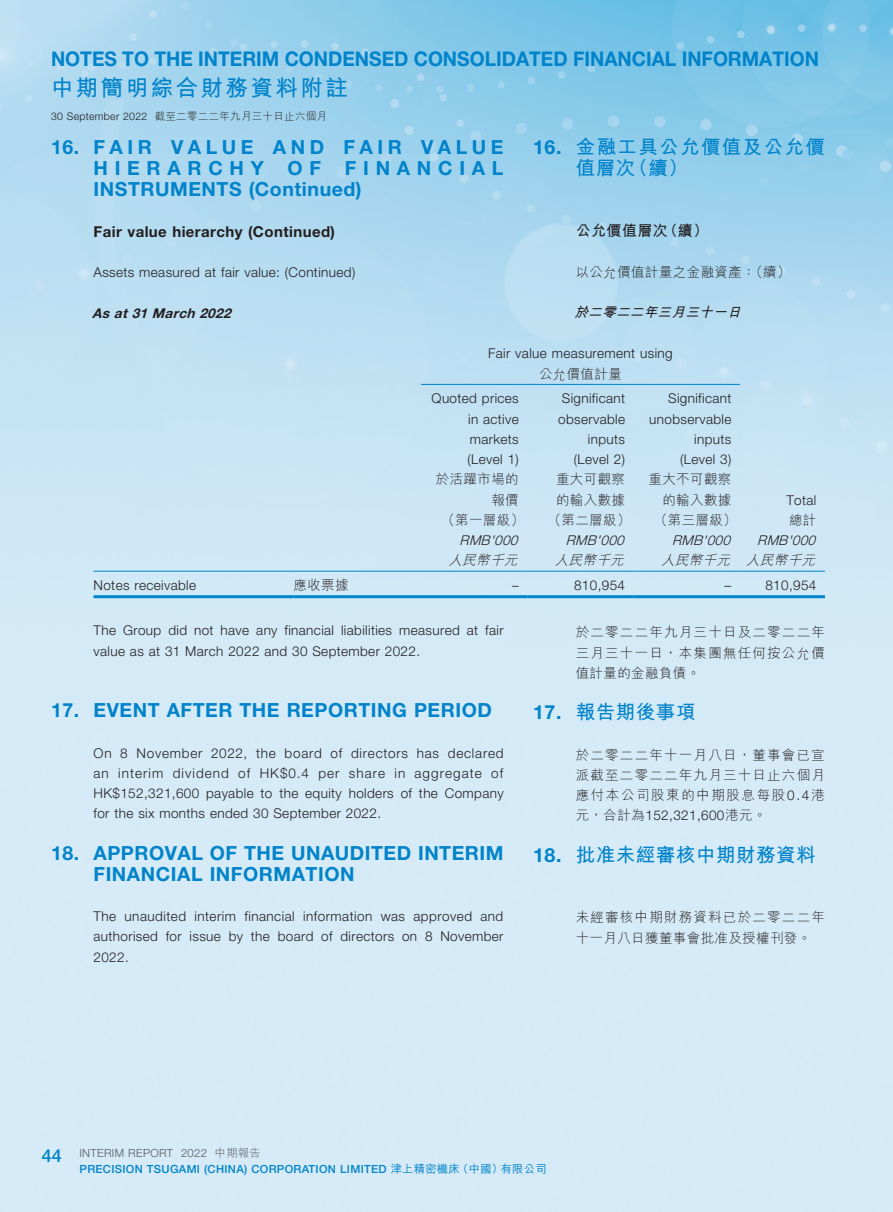
<style>
.page{position:relative;width:893px;height:1212px;background:#fff}
.page>*{position:absolute;margin:0;border:0;box-sizing:border-box;transform-origin:0 0}
.t1{font:700 22.5px "M Hei HK";letter-spacing:.11em;color:#0083ca}
.t2{font:700 20.25px "Helvetica Neue LT Std";color:#0083ca;scale:.95 1}
.t3{font:700 19.5px/21px "Helvetica Neue LT Std";letter-spacing:.03em;color:#0083ca;text-align:justify}
.t4{font:700 19.5px "M Hei HK";letter-spacing:.03em;color:#0083ca}
.t5{font:700 19.5px/21px "M Hei HK";letter-spacing:.07em;color:#0083ca}
.t6{font:700 15px "Helvetica Neue LT Std";letter-spacing:.03em;color:#231f20}
.t7{font:700 15px "M Hei HK";letter-spacing:.03em;color:#231f20}
.t8{font:300 13.5px/20.2px "Helvetica Neue LT Std";letter-spacing:.03em;color:#231f20;text-align:justify}
.t9{font:300 13.5px/20.2px "M Hei HK";letter-spacing:.09em;color:#231f20;text-align:justify}
.t10{font:300 13.5px/20.2px "M Hei HK";letter-spacing:.03em;color:#231f20;text-align:center}
.t11{font:italic 300 13.5px "Helvetica Neue LT Std";color:#231f20}
.t12{font:italic 300 13.5px "M Hei HK";color:#231f20}
.t13{font:italic 700 13.5px "Helvetica Neue LT Std";color:#231f20}
.t14{font:italic 700 13.5px "M Hei HK";color:#231f20}
.t15{font:500 11.25px/16.5px "Helvetica Neue LT Std";letter-spacing:.03em;color:#0083ca}
.t16{font:300 10.5px "M Hei HK";letter-spacing:.03em;color:#231f20}
.s1{font-family:"Helvetica Neue LT Std"}
.s2{font-family:"M Hei HK"}
.s3{font-size:18px}
.s4{font-weight:300;color:#57585a}
.s5{font-family:"M Hei HK";font-weight:300;color:#57585a}
</style>
<div class="page">
<img style="left:0;top:0;width:893px;height:1212px">
<hr style="left:421px;top:384px;width:319px;height:1px;background:#0083ca">
<hr style="left:94px;top:571px;width:199px;height:1px;background:#0083ca">
<hr style="left:293px;top:571px;width:128px;height:1px;background:#0083ca">
<hr style="left:421px;top:571px;width:106px;height:1px;background:#0083ca">
<hr style="left:527px;top:571px;width:107px;height:1px;background:#0083ca">
<hr style="left:634px;top:571px;width:106px;height:1px;background:#0083ca">
<hr style="left:740px;top:571px;width:85px;height:1px;background:#0083ca">
<hr style="left:94px;top:595px;width:199px;height:3px;background:#0083ca">
<hr style="left:293px;top:595px;width:128px;height:3px;background:#0083ca">
<hr style="left:421px;top:595px;width:106px;height:3px;background:#0083ca">
<hr style="left:527px;top:595px;width:107px;height:3px;background:#0083ca">
<hr style="left:634px;top:595px;width:106px;height:3px;background:#0083ca">
<hr style="left:740px;top:595px;width:85px;height:3px;background:#0083ca">
<h2 class="t2" style="left:51px;top:46px;width:810px">NOTES TO THE INTERIM CONDENSED CONSOLIDATED FINANCIAL INFORMATION</h2>
<h1 class="t1" style="left:51px;top:71px;width:298px">中期簡明綜合財務資料附註</h1>
<p class="t16" style="left:51px;top:111px;width:278px"><span class="s1">30 September 2022</span> 截至二零二二年九月三十日止六個月</p>
<h3 class="t5" style="left:576px;top:135px;width:251px;text-indent:-43px"><span class="s1">16.</span> 金融工具公允價值及公允價值層次（續）</h3>
<h3 class="t3" style="left:94px;top:136px;width:411px;text-indent:-43px">16. FAIR VALUE AND FAIR VALUE HIERARCHY OF FINANCIAL INSTRUMENTS (Continued)</h3>
<p class="t6" style="left:94px;top:222px;width:243px">Fair value hierarchy (Continued)</p>
<p class="t8" style="left:94px;top:262px;width:263px">Assets measured at fair value: (Continued)</p>
<p class="t13" style="left:92px;top:305px;width:144px">As at31 March 2022</p>
<p class="t8" style="left:488px;top:343px;width:186px">Fair value measurement using</p>
<p class="t9" style="left:539px;top:363px;width:84px">公允價值計量</p>
<p class="t8" style="left:468px;top:388px;width:53px;text-indent:-36px">Quoted prices in active markets (Level 1)</p>
<p class="t9" style="left:436px;top:469px;width:84px">於活躍市場的</p>
<p class="t9" style="left:491px;top:489px;width:29px">報價</p>
<p class="t9" style="left:441px;top:509px;width:84px">（第一層級）</p>
<p class="t7" style="left:576px;top:220px;width:134px">公允價值層次（續）</p>
<p class="t10" style="left:576px;top:261px;width:216px">以公允價值計量之金融資產：（續）</p>
<p class="t14" style="left:574px;top:302px;width:172px">於二零二二年三月三十一日</p>
<p class="t8" style="left:558px;top:388px;width:68px;text-align:right">Significant observable inputs (Level 2)</p>
<p class="t10" style="left:548px;top:469px;width:84px">重大可觀察的輸入數據（第二層級）</p>
<p class="t8" style="left:649px;top:388px;width:84px;text-align:right">Significant unobservable inputs<br>(Level 3)</p>
<p class="t9" style="left:648px;top:469px;width:84px">重大不可觀察</p>
<p class="t9" style="left:662px;top:489px;width:71px">的輸入數據</p>
<p class="t9" style="left:654px;top:509px;width:84px">（第三層級）</p>
<p class="t8" style="left:786px;top:489px;width:32px">Total</p>
<p class="t9" style="left:789px;top:509px;width:29px">總計</p>
<p class="t11" style="left:460px;top:532px;width:64px">RMB'000</p>
<p class="t11" style="left:566px;top:532px;width:64px">RMB'000</p>
<p class="t11" style="left:672px;top:532px;width:64px">RMB'000</p>
<p class="t11" style="left:757px;top:532px;width:64px">RMB'000</p>
<p class="t12" style="left:448px;top:553px;width:74px">人民幣千元</p>
<p class="t12" style="left:555px;top:553px;width:74px">人民幣千元</p>
<p class="t12" style="left:661px;top:553px;width:159px">人民幣千元 人民幣千元</p>
<p class="t8" style="left:94px;top:575px;width:104px">Notes receivable</p>
<p class="t9" style="left:293px;top:575px;width:57px">應收票據</p>
<p class="t8" style="left:512px;top:575px;width:8px">–</p>
<p class="t8" style="left:574px;top:575px;width:53px">810,954</p>
<p class="t8" style="left:725px;top:575px;width:8px">–</p>
<p class="t8" style="left:765px;top:575px;width:53px">810,954</p>
<p class="t8" style="left:94px;top:620px;width:411px">The Group did not have any financial liabilities measured at fair value as at 31 March 2022 and 30 September 2022.</p>
<p class="t9" style="left:576px;top:622px;width:251px">於二零二二年九月三十日及二零二二年三月三十一日，本集團無任何按公允價值計量的金融負債。</p>
<h3 class="t4" style="left:533px;top:698px;width:164px"><span class="s1">17.</span> 報告期後事項</h3>
<p class="t9" style="left:576px;top:744px;width:251px">於二零二二年十一月八日，董事會已宣派截至二零二二年九月三十日止六個月應付本公司股東的中期股息每股<span class="s1">0.4</span>港</p>
<p class="t8" style="left:576px;top:805px;width:192px"><span class="s2">元，合計為</span>152,321,600<span class="s2">港元。</span></p>
<h3 class="t4" style="left:533px;top:840px;width:284px"><span class="s1">18.</span> 批准未經審核中期財務資料</h3>
<h3 class="t3" style="left:51px;top:699px;width:442px">17. EVENT AFTER THE REPORTING PERIOD</h3>
<p class="t8" style="left:94px;top:742px;width:412px">On 8 November 2022, the board of directors has declared an interim dividend of HK$0.4 per share in aggregate of HK$152,321,600 payable to the equity holders of the Company for the six months ended 30 September 2022.</p>
<h3 class="t3" style="left:94px;top:842px;width:411px;text-indent:-43px">18. APPROVAL OF THE UNAUDITED INTERIM<br>FINANCIAL INFORMATION</h3>
<p class="t8" style="left:94px;top:906px;width:411px">The unaudited interim financial information was approved and authorised for issue by the board of directors on 8 November 2022.</p>
<p class="t9" style="left:576px;top:907px;width:251px">未經審核中期財務資料已於二零二二年十一月八日獲董事會批准及授權刊發。</p>
<p class="t15" style="left:80px;top:1144px;width:469px;text-indent:-38px"><span class="s3">44</span> <span class="s4">INTERIM REPORT 2022</span> <span class="s5">中期報告<br></span>PRECISION TSUGAMI (CHINA) CORPORATION LIMITED <span class="s2">津上精密機床（中國）有限公司</span></p>
</div>
